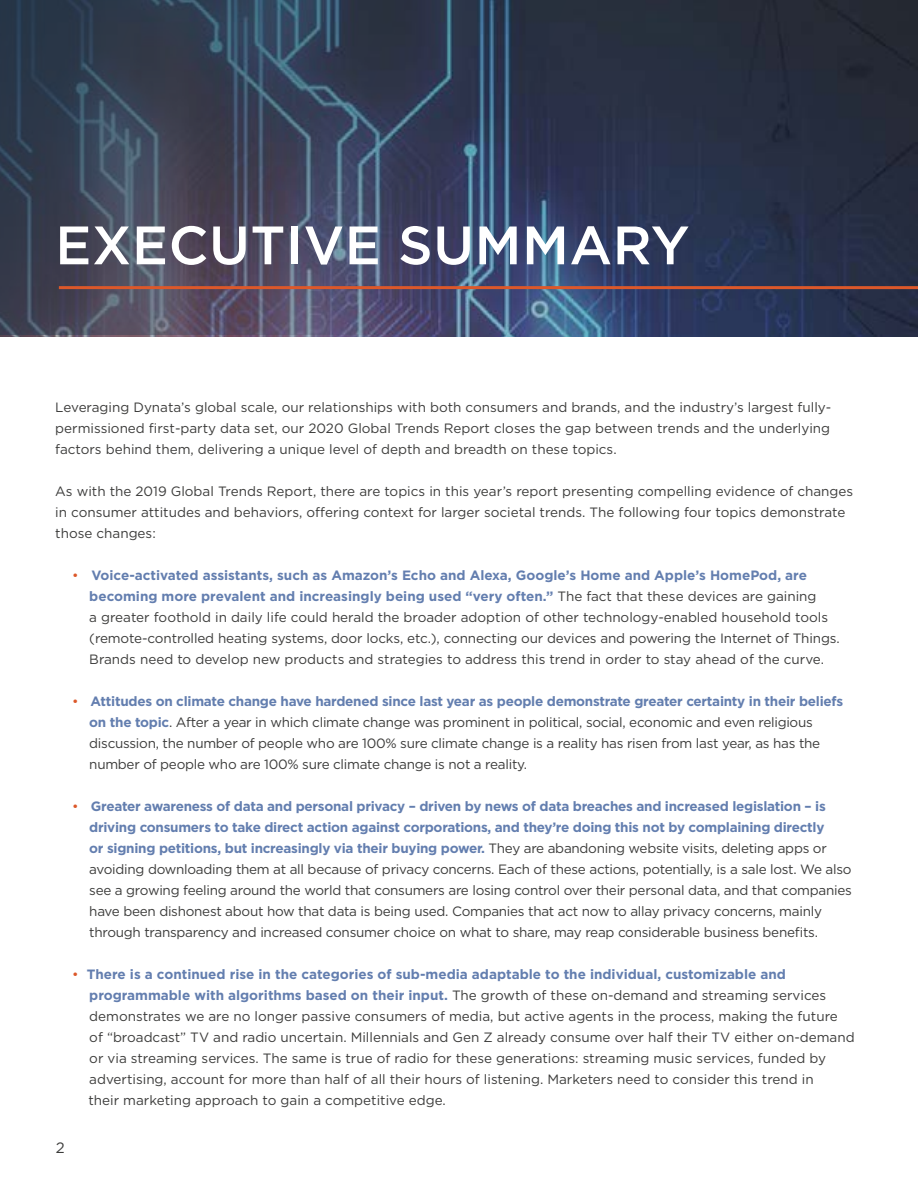
<style>
.page{position:relative;width:918px;height:1188px;background:#fff}
.page>*{position:absolute;margin:0;border:0;box-sizing:border-box;transform-origin:0 0}
.t1{font:500 54px "Gotham";letter-spacing:.01em;color:#fff}
.t2{font:15px "Gotham";color:#3c3c3b}
.t3{font:13.5px/21px "Gotham";letter-spacing:-.01em;color:#3c3c3b}
.s1{color:#dc582a}
.s2{font-weight:700;color:#637eaf}
</style>
<div class="page">
<svg style="left:0;top:0;width:918px;height:335px;background:#353e55"></svg>
<hr style="left:59px;top:286px;width:859px;height:3px;background:#dc582a">
<h1 class="t1" style="left:55px;top:210px;width:636px">EXECUTIVE SUMMARY</h1>
<p class="t3" style="left:55px;top:396px;width:777px;text-align:justify">Leveraging Dynata’s global scale, our relationships with both consumers and brands, and the industry’s largest fully&shy;permissioned first-party data set, our 2020 Global Trends Report closes the gap between trends and the underlying factors behind them, delivering a unique level of depth and breadth on these topics.</p>
<p class="t3" style="left:55px;top:480px;width:799px">As with the 2019 Global Trends Report, there are topics in this year’s report presenting compelling evidence of changes in consumer attitudes and behaviors, offering context for larger societal trends. The following four topics demonstrate those changes:</p>
<p class="t3" style="left:89px;top:564px;width:752px;text-indent:-17px"><span class="s1">•</span> <span class="s2">Voice-activated assistants, such as Amazon’s Echo and Alexa, Google’s Home and Apple’s HomePod, are becoming more prevalent and increasingly being used “very often.”</span> The fact that these devices are gaining<br>a greater foothold in daily life could herald the broader adoption of other technology-enabled household tools (remote-controlled heating systems, door locks, etc.), connecting our devices and powering the Internet of Things.<br>Brands need to develop new products and strategies to address this trend in order to stay ahead of the curve.</p>
<p class="t3" style="left:89px;top:690px;width:755px;text-indent:-17px"><span class="s1">•</span> <span class="s2">Attitudes on climate change have hardened since last year as people demonstrate greater certainty in their beliefs on the topic</span>. After a year in which climate change was prominent in political, social, economic and even religious discussion, the number of people who are 100% sure climate change is a reality has risen from last year, as has the number of people who are 100% sure climate change is not a reality.</p>
<p class="t3" style="left:89px;top:795px;width:764px;text-indent:-17px"><span class="s1">•</span> <span class="s2">Greater awareness of data and personal privacy – driven by news of data breaches and increased legislation – is driving consumers to take direct action against corporations, and they’re doing this not by complaining directly<br>or signing petitions, but increasingly via their buying power.</span> They are abandoning website visits, deleting apps or avoiding downloading them at all because of privacy concerns. Each of these actions, potentially, is a sale lost. We also see a growing feeling around the world that consumers are losing control over their personal data, and that companies have been dishonest about how that data is being used. Companies that act now to allay privacy concerns, mainly through transparency and increased consumer choice on what to share, may reap considerable business benefits.</p>
<p class="t3" style="left:88px;top:963px;width:768px;text-indent:-16px"><span class="s1">•</span> <span class="s2">There is a continued rise in the categories of sub-media adaptable to the individual, customizable and programmable with algorithms based on their input.</span> The growth of these on-demand and streaming services demonstrates we are no longer passive consumers of media, but active agents in the process, making the future<br>of “broadcast” TV and radio uncertain. Millennials and Gen Z already consume over half their TV either on-demand or via streaming services. The same is true of radio for these generations: streaming music services, funded by advertising, account for more than half of all their hours of listening. Marketers need to consider this trend in<br>their marketing approach to gain a competitive edge.</p>
<p class="t2" style="left:56px;top:1138px;width:10px">2</p>
</div>
